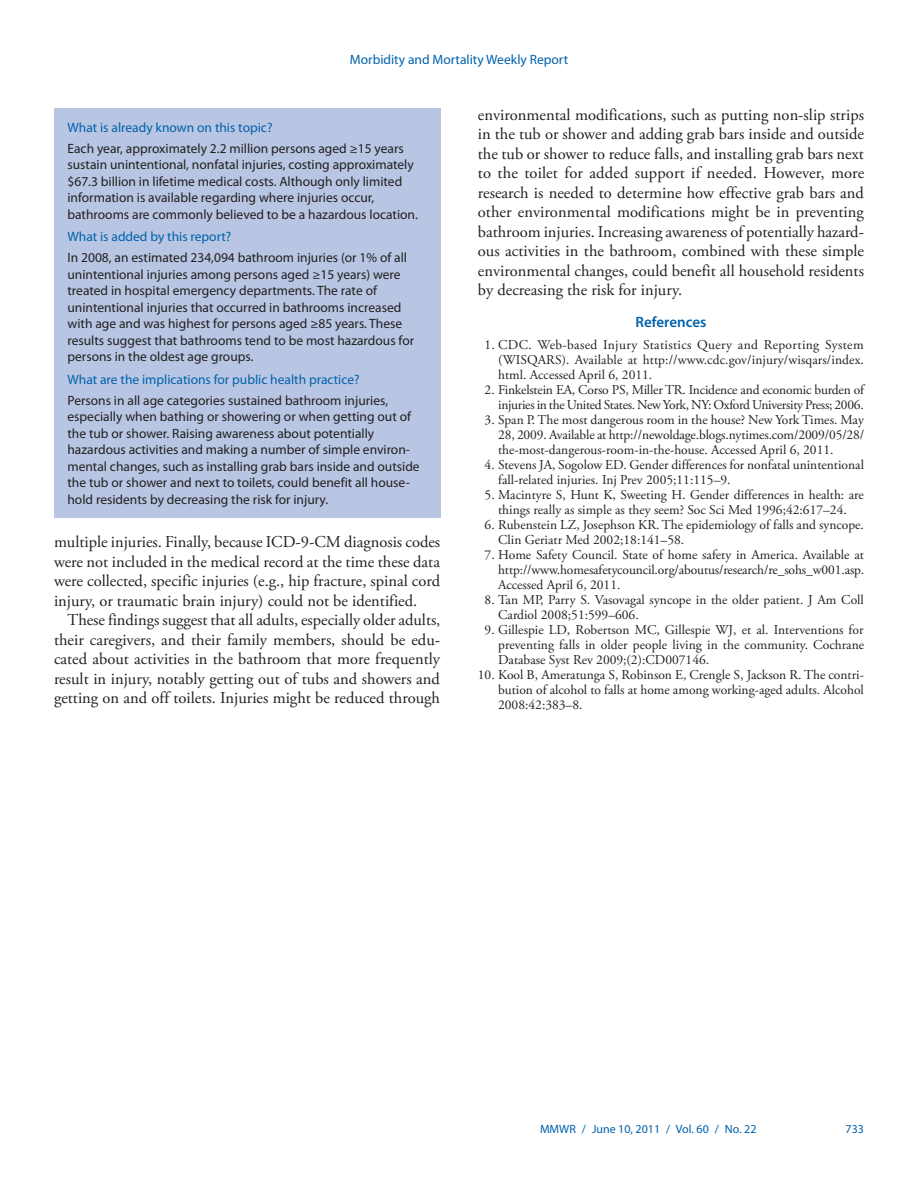
<style>
.page{position:relative;width:918px;height:1188px;background:#fff}
.page>*{position:absolute;margin:0;border:0;box-sizing:border-box;transform-origin:0 0}
.Body_Text{font:16.5px/19.5px "Adobe Garamond Pro";color:#231f20;text-align:justify}
.Headline3{font:600 15px "Myriad Pro";color:#0161ab}
.Reference_Text_1-99{font:13.5px/15px "Adobe Garamond Pro";color:#231f20;text-align:justify}
.FB_answer{font:13.5px/16.5px "Myriad Pro";color:#231f20}
.FB_question{font:13.5px "Myriad Pro";color:#0161ab}
.Reference_Text_1-99-2{font:13.5px/15px "Adobe Garamond Pro";letter-spacing:-.02em;color:#231f20;text-align:right}
.t1{font:12px "Myriad Pro";color:#0161ab}
</style>
<div class="page">
<div style="left:54px;top:108px;width:386px;height:409px;background:#b8c6e3"></div>
<p class="FB_question" style="left:350px;top:51px;width:220px">Morbidity and Mortality Weekly Report</p>
<p class="FB_question" style="left:68px;top:119px;width:206px">What is already known on this topic?</p>
<p class="FB_answer" style="left:68px;top:140px;width:352px">Each year, approximately 2.2 million persons aged ≥15 years sustain unintentional, nonfatal injuries, costing approximately $67.3 billion in lifetime medical costs. Although only limited information is available regarding where injuries occur, bathrooms are commonly believed to be a hazardous location.</p>
<p class="FB_question" style="left:68px;top:228px;width:165px">What is added by this report?</p>
<p class="FB_answer" style="left:68px;top:249px;width:348px">In 2008, an estimated 234,094 bathroom injuries (or 1% of all unintentional injuries among persons aged ≥15 years) were treated in hospital emergency departments. The rate of unintentional injuries that occurred in bathrooms increased with age and was highest for persons aged ≥85 years. These results suggest that bathrooms tend to be most hazardous for persons in the oldest age groups.</p>
<p class="FB_question" style="left:68px;top:371px;width:294px">What are the implications for public health practice?</p>
<p class="FB_answer" style="left:68px;top:392px;width:354px">Persons in all age categories sustained bathroom injuries, especially when bathing or showering or when getting out of the tub or shower. Raising awareness about potentially hazardous activities and making a number of simple environ&shy;mental changes, such as installing grab bars inside and outside the tub or shower and next to toilets, could benefit all house&shy;hold residents by decreasing the risk for injury.</p>
<p class="Body_Text" style="left:54px;top:533px;width:388px">multiple injuries. Finally, because ICD-9-CM diagnosis codes were not included in the medical record at the time these data were collected, specific injuries (e.g., hip fracture, spinal cord injury, or traumatic brain injury) could not be identified.</p>
<p class="Body_Text" style="left:54px;top:611px;width:388px;text-indent:13px">These findings suggest that all adults, especially older adults, their caregivers, and their family members, should be edu&shy;cated about activities in the bathroom that more frequently result in injury, notably getting out of tubs and showers and getting on and off toilets. Injuries might be reduced through</p>
<p class="Body_Text" style="left:478px;top:106px;width:388px">environmental modifications, such as putting non-slip strips in the tub or shower and adding grab bars inside and outside the tub or shower to reduce falls, and installing grab bars next to the toilet for added support if needed. However, more research is needed to determine how effective grab bars and other environmental modifications might be in preventing bathroom injuries. Increasing awareness of potentially hazard&shy;ous activities in the bathroom, combined with these simple environmental changes, could benefit all household residents by decreasing the risk for injury.</p>
<p class="Headline3" style="left:636px;top:312px;width:72px">References</p>
<p class="Reference_Text_1-99" style="left:498px;top:337px;width:367px;text-indent:-14px">1. CDC. Web-based Injury Statistics Query and Reporting System (WISQARS). Available at http://www.cdc.gov/injury/wisqars/index. html. Accessed April 6, 2011.</p>
<p class="Reference_Text_1-99-2" style="left:485px;top:382px;width:381px">2. Finkelstein EA, Corso PS, Miller TR. Incidence and economic burden of injuries in the United States. New York, NY: Oxford University Press; 2006.</p>
<p class="Reference_Text_1-99" style="left:498px;top:412px;width:368px;text-indent:-14px">3. Span P. The most dangerous room in the house? New York Times. May 28, 2009. Available at http://newoldage.blogs.nytimes.com/2009/05/28/ the-most-dangerous-room-in-the-house. Accessed April 6, 2011.</p>
<p class="Reference_Text_1-99" style="left:498px;top:457px;width:367px;text-indent:-14px">4. Stevens JA, Sogolow ED. Gender differences for nonfatal unintentional fall-related injuries. Inj Prev 2005;11:115–9.</p>
<p class="Reference_Text_1-99" style="left:485px;top:487px;width:381px;text-align:center">5. Macintyre S, Hunt K, Sweeting H. Gender differences in health: are things really as simple as they seem? Soc Sci Med 1996;42:617–24.</p>
<p class="Reference_Text_1-99" style="left:498px;top:517px;width:367px;text-indent:-14px">6. Rubenstein LZ, Josephson KR. The epidemiology of falls and syncope.<br>Clin Geriatr Med 2002;18:141–58.</p>
<p class="Reference_Text_1-99" style="left:498px;top:547px;width:368px;text-indent:-14px">7. Home Safety Council. State of home safety in America. Available at http://www.homesafetycouncil.org/aboutus/research/re_sohs_w001.asp.<br>Accessed April 6, 2011.</p>
<p class="Reference_Text_1-99" style="left:498px;top:592px;width:367px;text-indent:-14px">8. Tan MP, Parry S. Vasovagal syncope in the older patient. J Am Coll<br>Cardiol 2008;51:599–606.</p>
<p class="Reference_Text_1-99" style="left:498px;top:622px;width:368px;text-indent:-14px">9. Gillespie LD, Robertson MC, Gillespie WJ, et al. Interventions for preventing falls in older people living in the community. Cochrane Database Syst Rev 2009;(2):CD007146.</p>
<p class="Reference_Text_1-99" style="left:498px;top:667px;width:367px;text-indent:-20px">10. Kool B, Ameratunga S, Robinson E, Crengle S, Jackson R. The contri&shy;bution of alcohol to falls at home among working-aged adults. Alcohol 2008:42:383–8.</p>
<p class="t1" style="left:540px;top:1121px;width:218px">MMWR / June 10, 2011 / Vol. 60 / No. 22</p>
<p class="t1" style="left:846px;top:1121px;width:20px">733</p>
</div>
